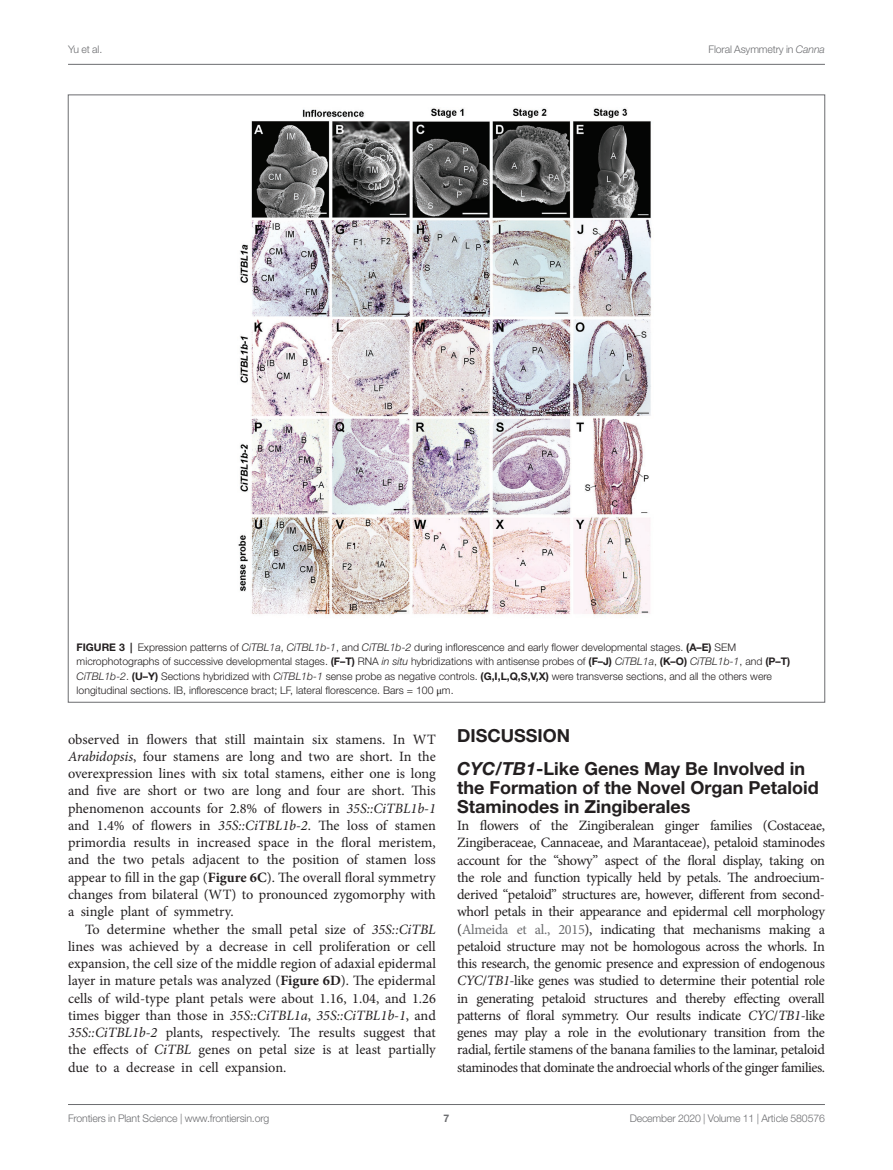
<style>
.page{position:relative;width:893px;height:1170px;background:#fff}
.page>*{position:absolute;margin:0;border:0;box-sizing:border-box;transform-origin:0 0}
.HEAD_2_after_HEAD_1{font:700 18px/18.8px "Helvetica Neue LT Std";color:#231f20}
.HEAD_1{font:700 18px "Helvetica Neue LT Std";color:#231f20}
.TEXT{font:14.25px/17.2px "Minion Pro";color:#231f20;text-align:justify}
.TEXT_FLUSH{font:14.25px/17.2px "Minion Pro";letter-spacing:-.035em;color:#231f20;text-align:justify}
.FIG_LEG{font:300 10.5px/14.2px "Helvetica Neue LT Std";color:#231f20}
.t1{font:300 10.5px "Helvetica Neue LT Std";letter-spacing:-.015em;color:#6c6d70}
.t2{font:700 10.5px "Helvetica Neue LT Std";color:#6c6d70}
.s1{font-style:italic}
.s2{font-weight:700}
.s3{font-family:"STIX General";font-weight:400}
.s4{color:#6c6d70}
</style>
<div class="page">
<hr style="left:68px;top:64px;width:757px;height:1px;background:#6c6d70">
<hr style="left:68px;top:1104px;width:757px;height:1px;background:#6c6d70">
<img style="left:238px;top:108px;width:414px;height:508px">
<p class="t1" style="left:68px;top:42px;width:36px">Yu et al.</p>
<p class="t1" style="left:708px;top:42px;width:118px">Floral Asymmetry in <span class="s1">Canna</span></p>
<p class="FIG_LEG" style="left:77px;top:640px;width:715px"><span class="s2">FIGURE 3 |</span> Expression patterns of <span class="s1">CiTBL1a</span>, <span class="s1">CiTBL1b-1</span>, and <span class="s1">CiTBL1b-2</span> during inflorescence and early flower developmental stages. <span class="s2">(A–E)</span> SEM microphotographs of successive developmental stages. <span class="s2">(F–T)</span> RNA <span class="s1">in situ</span> hybridizations with antisense probes of <span class="s2">(F–J)</span> <span class="s1">CiTBL1a</span>, <span class="s2">(K–O)</span> <span class="s1">CiTBL1b-1</span>, and <span class="s2">(P–T)<br></span><span class="s1">CiTBL1b-2</span>. <span class="s2">(U–Y)</span> Sections hybridized with <span class="s1">CiTBL1b-1</span> sense probe as negative controls. <span class="s2">(G,I,L,Q,S,V,X)</span> were transverse sections, and all the others were longitudinal sections. IB, inflorescence bract; LF, lateral florescence. Bars = 100 <span class="s3">μ</span>m.</p>
<p class="TEXT" style="left:68px;top:730px;width:369px">observed in flowers that still maintain six stamens. In WT <span class="s1">Arabidopsis</span>, four stamens are long and two are short. In the overexpression lines with six total stamens, either one is long and five are short or two are long and four are short. This phenomenon accounts for 2.8% of flowers in <span class="s1">35S::CiTBL1b-1 </span>and 1.4% of flowers in <span class="s1">35S::CiTBL1b-2</span>. The loss of stamen primordia results in increased space in the floral meristem, and the two petals adjacent to the position of stamen loss appear to fill in the gap (<span class="s2">Figure 6C</span>). The overall floral symmetry changes from bilateral (WT) to pronounced zygomorphy with a single plant of symmetry.</p>
<p class="TEXT" style="left:68px;top:920px;width:369px;text-indent:17px">To determine whether the small petal size of <span class="s1">35S::CiTBL </span>lines was achieved by a decrease in cell proliferation or cell expansion, the cell size of the middle region of adaxial epidermal layer in mature petals was analyzed (<span class="s2">Figure 6D</span>). The epidermal cells of wild-type plant petals were about 1.16, 1.04, and 1.26 times bigger than those in <span class="s1">35S::CiTBL1a</span>, <span class="s1">35S::CiTBL1b-1</span>, and <span class="s1">35S::CiTBL1b-2</span> plants, respectively. The results suggest that the effects of <span class="s1">CiTBL</span> genes on petal size is at least partially due to a decrease in cell expansion.</p>
<p class="HEAD_1" style="left:457px;top:724px;width:115px">DISCUSSION</p>
<p class="HEAD_2_after_HEAD_1" style="left:457px;top:759px;width:363px"><span class="s1">CYC</span>/<span class="s1">TB1</span>-Like Genes May Be Involved in the Formation of the Novel Organ Petaloid<br>Staminodes in Zingiberales</p>
<p class="TEXT_FLUSH" style="left:457px;top:816px;width:369px">In flowers of the Zingiberalean ginger families (Costaceae, Zingiberaceae, Cannaceae, and Marantaceae), petaloid staminodes account for the “showy” aspect of the floral display, taking on the role and function typically held by petals. The androecium&shy;derived “petaloid” structures are, however, different from second&shy;whorl petals in their appearance and epidermal cell morphology (<span class="s4">Almeida et al., 2015</span>), indicating that mechanisms making a petaloid structure may not be homologous across the whorls. In this research, the genomic presence and expression of endogenous <span class="s1">CYC</span>/<span class="s1">TB1</span>-like genes was studied to determine their potential role in generating petaloid structures and thereby effecting overall patterns of floral symmetry. Our results indicate <span class="s1">CYC</span>/<span class="s1">TB1</span>-like genes may play a role in the evolutionary transition from the radial, fertile stamens of the banana families to the laminar, petaloid staminodes that dominate the androecial whorls of the ginger families.</p>
<p class="t1" style="left:68px;top:1111px;width:203px">Frontiers in Plant Science | www.frontiersin.org</p>
<p class="t2" style="left:444px;top:1111px;width:7px">7</p>
<p class="t1" style="left:630px;top:1111px;width:197px">December 2020 | Volume 11 | Article 580576</p>
</div>
